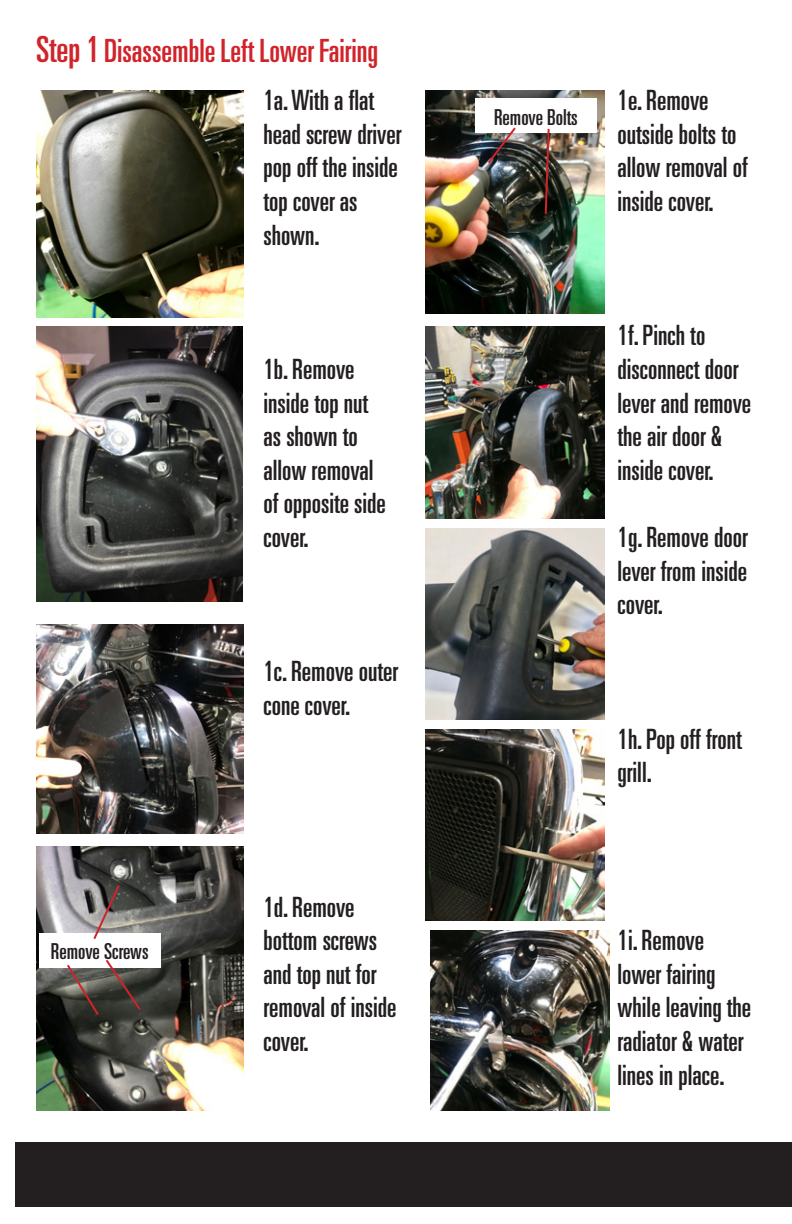
<style>
.page{position:relative;width:792px;height:1224px;background:#fff}
.page>*{position:absolute;margin:0;border:0;box-sizing:border-box;transform-origin:0 0}
.t1{font:ultra-condensed 32px "Univers LT Std";color:#d1232a}
.t2{font:ultra-condensed 28px/33.6px "Univers LT Std";color:#231f20}
.t3{font:ultra-condensed 22px "Univers LT Std";color:#231f20}
.s1{font-size:36px}
</style>
<div class="page">
<div style="left:16px;top:1142px;width:776px;height:65px;background:#231f20"></div>
<img style="left:36px;top:90px;width:208px;height:228px">
<img style="left:37px;top:327px;width:206px;height:275px">
<img style="left:36px;top:625px;width:208px;height:209px">
<img style="left:36px;top:847px;width:208px;height:263px">
<img style="left:426px;top:90px;width:178px;height:223px">
<img style="left:426px;top:327px;width:178px;height:191px">
<img style="left:426px;top:528px;width:178px;height:192px">
<img style="left:426px;top:729px;width:178px;height:192px">
<img style="left:431px;top:930px;width:178px;height:180px">
<div style="left:39px;top:933px;width:122px;height:35px;background:#fff"></div>
<div style="left:475px;top:99px;width:122px;height:34px;background:#fff"></div>
<svg style="left:65px;top:959px;width:78px;height:58px;background:#68625c"></svg>
<svg style="left:92px;top:883px;width:29px;height:56px;background:#8d817f"></svg>
<svg style="left:486px;top:127px;width:32px;height:39px"></svg>
<svg style="left:544px;top:128px;width:7px;height:88px"></svg>
<p class="t1" style="left:36px;top:32px;width:344px"><span class="s1">Step 1</span> Disassemble Left Lower Fairing</p>
<p class="t2" style="left:264px;top:83px;width:139px">1a. With a flat head screw driver pop off the inside top cover as shown.</p>
<p class="t2" style="left:264px;top:352px;width:124px">1b. Remove inside top nut as shown to allow removal of opposite side cover.</p>
<p class="t3" style="left:51px;top:939px;width:99px">Remove Screws</p>
<p class="t2" style="left:264px;top:655px;width:136px">1c. Remove outer cone cover.</p>
<p class="t2" style="left:264px;top:890px;width:134px">1d. Remove bottom screws and top nut for removal of inside cover.</p>
<p class="t3" style="left:494px;top:105px;width:85px">Remove Bolts</p>
<p class="t2" style="left:618px;top:83px;width:132px">1e. Remove outside bolts to allow removal of inside cover.</p>
<p class="t2" style="left:618px;top:319px;width:135px">1f. Pinch to disconnect door lever and remove the air door &amp; inside cover.</p>
<p class="t2" style="left:618px;top:520px;width:132px;text-align:justify">1g. Remove door lever from inside cover.</p>
<p class="t2" style="left:618px;top:722px;width:126px">1h. Pop off front grill.</p>
<p class="t2" style="left:618px;top:923px;width:135px">1i. Remove lower fairing while leaving the radiator &amp; water lines in place.</p>
</div>
